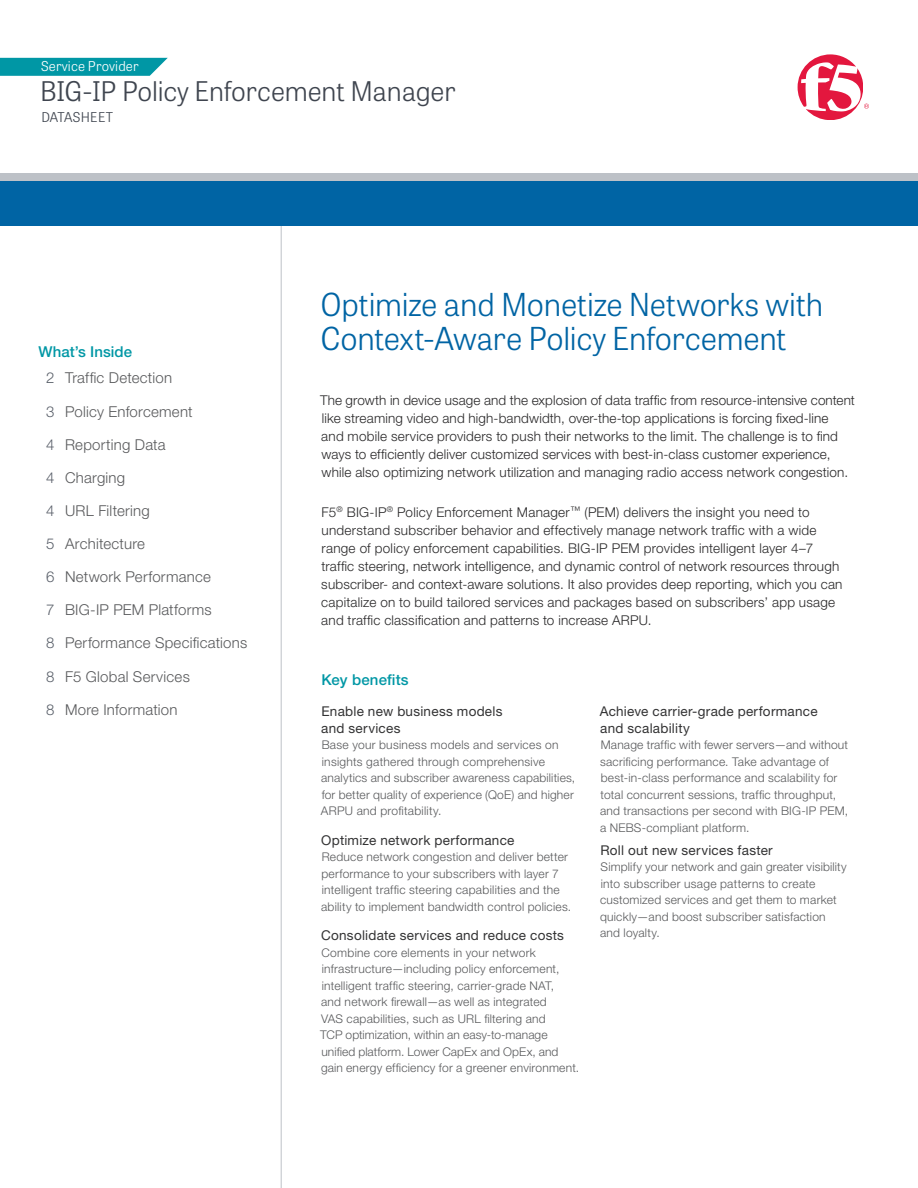
<style>
.page{position:relative;width:918px;height:1188px;background:#fff}
.page>*{position:absolute;margin:0;border:0;box-sizing:border-box;transform-origin:0 0}
.t1{font:300 31.5px/34.5px "Tablet Gothic";letter-spacing:-.01em;color:#0064a4}
.t2{font:300 27px "Tablet Gothic";letter-spacing:-.01em;color:#3f454f}
.t3{font:300 15px/26.7px "Helvetica Neue LT Std";letter-spacing:.015em;color:#58595b}
.t4{font:500 15px "Helvetica Neue LT Std";letter-spacing:.01em;color:#0097a5}
.t5{font:300 13.5px/18px "Helvetica Neue LT Std";letter-spacing:.015em;color:#292829}
.t6{font:13.5px/16.5px "Helvetica Neue LT Std";letter-spacing:.02em;color:#333334}
.t7{font:300 13.5px "Tablet Gothic";letter-spacing:.01em;color:#fff}
.t8{font:300 13.5px "Tablet Gothic";letter-spacing:.02em;color:#3f454f}
.t9{font:300 12px/16.5px "Helvetica Neue LT Std";letter-spacing:.02em;color:#58595b}
.s1{font-weight:500;color:#0097a5}
.s2{color:#5a606a}
</style>
<div class="page">
<svg style="left:798px;top:54px;width:71px;height:66px"></svg>
<hr style="left:281px;top:209px;width:1px;height:979px;background:#bdc1c7">
<div style="left:0;top:175px;width:918px;height:51px;background:#0064a4"></div>
<div style="left:0;top:174px;width:918px;height:7px;background:#bdc1c7"></div>
<svg style="left:0;top:58px;width:168px;height:18px;background:#109daa"></svg>
<p class="t7" style="left:41px;top:57px;width:99px">Service Provider</p>
<h2 class="t2" style="left:40px;top:73px;width:417px">BIG-IP Policy Enforcement Manager</h2>
<p class="t8" style="left:41px;top:108px;width:73px">DATASHEET</p>
<p class="t3" style="left:46px;top:338px;width:128px;text-indent:-8px"><span class="s1">What’s Inside<br></span><span class="s2">2</span> Traffic Detection</p>
<p class="t3" style="left:46px;top:398px;width:148px"><span class="s2">3</span> Policy Enforcement</p>
<p class="t3" style="left:46px;top:431px;width:121px"><span class="s2">4</span> Reporting Data</p>
<p class="t3" style="left:46px;top:464px;width:81px"><span class="s2">4</span> Charging</p>
<p class="t3" style="left:46px;top:497px;width:105px"><span class="s2">4</span> URL Filtering</p>
<p class="t3" style="left:46px;top:530px;width:100px"><span class="s2">5</span> Architecture</p>
<p class="t3" style="left:46px;top:563px;width:166px"><span class="s2">6</span> Network Performance</p>
<p class="t3" style="left:46px;top:596px;width:167px"><span class="s2">7</span> BIG-IP PEM Platforms</p>
<p class="t3" style="left:46px;top:629px;width:203px"><span class="s2">8</span> Performance Specifications</p>
<p class="t3" style="left:46px;top:663px;width:145px"><span class="s2">8</span> F5 Global Services</p>
<p class="t3" style="left:46px;top:696px;width:133px"><span class="s2">8</span> More Information</p>
<h1 class="t1" style="left:321px;top:286px;width:504px">Optimize and Monetize Networks with<br>Context-Aware Policy Enforcement</h1>
<p class="t5" style="left:320px;top:390px;width:536px">The growth in device usage and the explosion of data traffic from resource-intensive content like streaming video and high-bandwidth, over-the-top applications is forcing fixed-line<br>and mobile service providers to push their networks to the limit. The challenge is to find ways to efficiently deliver customized services with best-in-class customer experience, while also optimizing network utilization and managing radio access network congestion.</p>
<p class="t5" style="left:321px;top:503px;width:523px">F5<sup>®</sup> BIG-IP<sup>®</sup> Policy Enforcement Manager<sup>™</sup> (PEM) delivers the insight you need to understand subscriber behavior and effectively manage network traffic with a wide range of policy enforcement capabilities. BIG-IP PEM provides intelligent layer 4–7 traffic steering, network intelligence, and dynamic control of network resources through subscriber- and context-aware solutions. It also provides deep reporting, which you can capitalize on to build tailored services and packages based on subscribers’ app usage and traffic classification and patterns to increase ARPU.</p>
<p class="t4" style="left:321px;top:670px;width:89px">Key benefits</p>
<p class="t6" style="left:321px;top:703px;width:183px">Enable new business models and services</p>
<p class="t9" style="left:321px;top:736px;width:256px">Base your business models and services on insights gathered through comprehensive analytics and subscriber awareness capabilities, for better quality of experience (QoE) and higher ARPU and profitability.</p>
<p class="t6" style="left:321px;top:831px;width:195px">Optimize network performance</p>
<p class="t9" style="left:321px;top:848px;width:252px">Reduce network congestion and deliver better performance to your subscribers with layer 7 intelligent traffic steering capabilities and the ability to implement bandwidth control policies.</p>
<p class="t6" style="left:321px;top:927px;width:244px">Consolidate services and reduce costs</p>
<p class="t9" style="left:320px;top:944px;width:261px">Combine core elements in your network infrastructure—including policy enforcement, intelligent traffic steering, carrier-grade NAT,<br>and network firewall—as well as integrated<br>VAS capabilities, such as URL filtering and<br>TCP optimization, within an easy-to-manage unified platform. Lower CapEx and OpEx, and gain energy efficiency for a greener environment.</p>
<p class="t6" style="left:600px;top:703px;width:220px">Achieve carrier-grade performance and scalability</p>
<p class="t9" style="left:600px;top:736px;width:249px">Manage traffic with fewer servers—and without sacrificing performance. Take advantage of best-in-class performance and scalability for total concurrent sessions, traffic throughput, and transactions per second with BIG-IP PEM, a NEBS-compliant platform.</p>
<p class="t6" style="left:601px;top:841px;width:174px">Roll out new services faster</p>
<p class="t9" style="left:600px;top:858px;width:248px">Simplify your network and gain greater visibility into subscriber usage patterns to create customized services and get them to market quickly—and boost subscriber satisfaction and loyalty.</p>
</div>
